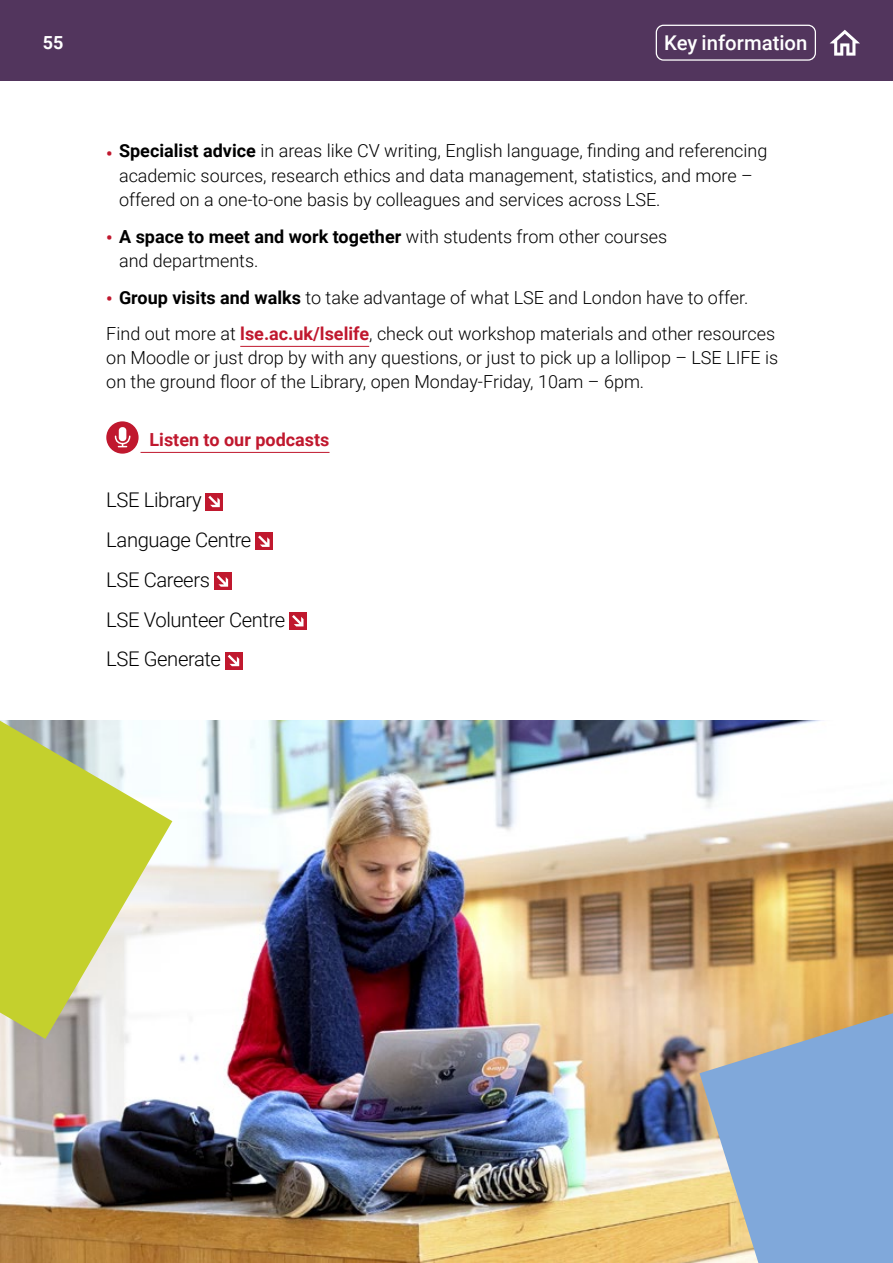
<style>
.page{position:relative;width:893px;height:1263px;background:#fff}
.page>*{position:absolute;margin:0;border:0;box-sizing:border-box;transform-origin:0 0}
.t1{font:500 20.4px "Roboto";color:#fff}
.t2{font:300 20.25px/39.8px "Roboto";letter-spacing:-.02em;color:#000}
.t3{font:300 18px/24.8px "Roboto";color:#000}
.t4{font:700 18px "Roboto";color:#c0182e}
.t5{font:700 18px "Roboto";color:#fff}
.s1{font-weight:700;color:#c0182e}
.s2{font-weight:700}
</style>
<div class="page">
<div style="left:0;top:0;width:893px;height:81px;background:#52355d"></div>
<div style="left:656px;top:25px;width:160px;height:36px;border:1px solid #fff;border-radius:7px"></div>
<svg style="left:830px;top:30px;width:30px;height:26px"></svg>
<img style="left:0;top:721px;width:893px;height:542px">
<svg style="left:699px;top:1013px;width:194px;height:250px;background:#98afc6"></svg>
<svg style="left:0;top:721px;width:172px;height:318px;fill:#c4d02d"></svg>
<hr style="left:240px;top:346px;width:129px;height:1px;background:#c0182e">
<hr style="left:141px;top:452px;width:189px;height:1px;background:#c0182e">
<div style="left:106px;top:421px;width:33px;height:33px;background:#c0182e;border-radius:50%"></div>
<div style="left:119px;top:427px;width:7px;height:14px;background:#fff;border-radius:4px"></div>
<svg style="left:115px;top:435px;width:16px;height:12px"></svg>
<div style="left:206px;top:493px;width:17px;height:17px;background:#c0182e"></div>
<svg style="left:208px;top:496px;width:12px;height:11px"></svg>
<div style="left:256px;top:533px;width:17px;height:17px;background:#c0182e"></div>
<svg style="left:258px;top:535px;width:12px;height:12px"></svg>
<div style="left:214px;top:573px;width:17px;height:17px;background:#c0182e"></div>
<svg style="left:217px;top:575px;width:11px;height:12px"></svg>
<div style="left:289px;top:612px;width:17px;height:17px;background:#c0182e"></div>
<svg style="left:292px;top:615px;width:12px;height:11px"></svg>
<svg style="left:225px;top:652px;width:17px;height:17px"></svg>
<svg style="left:228px;top:655px;width:11px;height:11px"></svg>
<p class="t5" style="left:43px;top:30px;width:22px">55</p>
<p class="t1" style="left:664px;top:29px;width:145px">Key information</p>
<p class="t3" style="left:119px;top:137px;width:650px;text-indent:-13px"><span class="s1">•</span> <span class="s2">Specialist advice</span> in areas like CV writing, English language, finding and referencing academic sources, research ethics and data management, statistics, and more – offered on a one-to-one basis by colleagues and services across LSE.</p>
<p class="t3" style="left:119px;top:224px;width:550px;line-height:24px;text-indent:-13px"><span class="s1">•</span> <span class="s2">A space to meet and work together</span> with students from other courses and departments.</p>
<p class="t3" style="left:106px;top:278px;width:670px;line-height:36.8px"><span class="s1">•</span> <span class="s2">Group visits and walks</span> to take advantage of what LSE and London have to offer.<br>Find out more at <span class="s1">lse.ac.uk/lselife</span>, check out workshop materials and other resources</p>
<p class="t3" style="left:106px;top:345px;width:674px;line-height:24px">on Moodle or just drop by with any questions, or just to pick up a lollipop – LSE LIFE is on the ground floor of the Library, open Monday-Friday, 10am – 6pm.</p>
<p class="t4" style="left:149px;top:427px;width:181px">Listen to our podcasts</p>
<p class="t2" style="left:106px;top:480px;width:181px">LSE Library<br>Language Centre<br>LSE Careers<br>LSE Volunteer Centre<br>LSE Generate</p>
</div>
